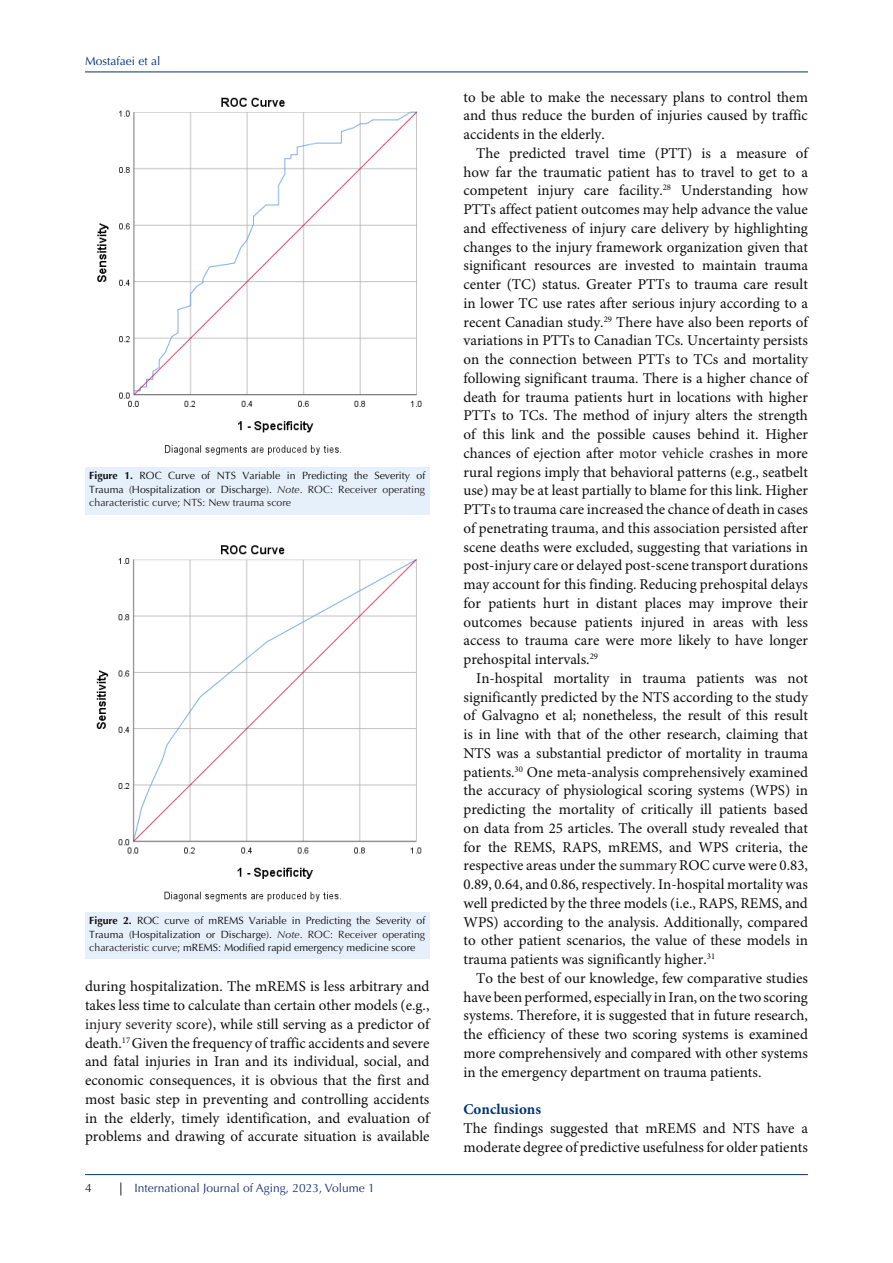
<style>
.page{position:relative;width:893px;height:1263px;background:#fff}
.page>*{position:absolute;margin:0;border:0;box-sizing:border-box;transform-origin:0 0}
.HTML_Preformatted{font:15px/18.8px "Minion Pro";color:#0d0d0d;text-align:justify}
.heading_1{font:700 15px "Minion Pro";color:#053278}
.t1{font:12px "Optima LT Std";color:#213773}
.t2{font:12px "Optima LT Std";color:#053278}
.t3{font:12px "Optima LT Std";color:#231f20}
.t4{font:10.5px/13.5px "Optima LT Std";color:#0d0d0d;text-align:justify}
.s1{font-weight:700}
.s2{font-style:italic;color:#231f20}
.s3{color:#231f20}
</style>
<div class="page">
<hr style="left:85px;top:72px;width:723px;height:1px;background:#053278">
<hr style="left:85px;top:1174px;width:723px;height:1px;background:#053278">
<svg style="left:120px;top:1182px;width:1px;height:13px"></svg>
<div style="left:85px;top:467px;width:344px;height:48px;background:#e6f0fa"></div>
<div style="left:85px;top:912px;width:344px;height:47px;background:#e6f0fa"></div>
<img style="left:97px;top:97px;width:325px;height:358px">
<img style="left:96px;top:545px;width:326px;height:357px">
<p class="t2" style="left:85px;top:54px;width:77px">Mostafaei et al</p>
<p class="t4" style="left:89px;top:469px;width:337px"><span class="s1">Figure 1.</span> ROC Curve of NTS Variable in Predicting the Severity of Trauma (Hospitalization or Discharge). <span class="s2">Note</span><span class="s3">. ROC: Receiver operating characteristic curve; NTS: New trauma score</span></p>
<p class="t4" style="left:89px;top:914px;width:337px"><span class="s1">Figure 2.</span> ROC curve of mREMS Variable in Predicting the Severity of Trauma (Hospitalization or Discharge). <span class="s2">Note</span><span class="s3">. ROC: Receiver operating characteristic curve;</span> mREMS<span class="s3">:</span> Modified rapid emergency medicine score</p>
<p class="HTML_Preformatted" style="left:85px;top:978px;width:346px">during hospitalization. The mREMS is less arbitrary and takes less time to calculate than certain other models (e.g., <span class="s3">injury severity score</span>), while still serving as a predictor of death.<sup>17</sup> Given the frequency of traffic accidents and severe and fatal injuries in Iran and its individual, social, and economic consequences, it is obvious that the first and most basic step in preventing and controlling accidents in the elderly, timely identification, and evaluation of problems and drawing of accurate situation is available</p>
<p class="t3" style="left:85px;top:1180px;width:8px">4</p>
<p class="t1" style="left:134px;top:1180px;width:242px">International Journal of Aging, 2023, Volume 1</p>
<p class="HTML_Preformatted" style="left:463px;top:88px;width:346px">to be able to make the necessary plans to control them and thus reduce the burden of injuries caused by traffic accidents in the elderly.</p>
<p class="HTML_Preformatted" style="left:463px;top:144px;width:346px;text-indent:13px">The predicted travel time (PTT) is a measure of how far the traumatic patient has to travel to get to a competent injury care facility.<sup>28</sup> Understanding how PTTs affect patient outcomes may help advance the value and effectiveness of injury care delivery by highlighting changes to the injury framework organization given that significant resources are invested to maintain trauma center (TC) status. Greater PTTs to trauma care result in lower TC use rates after serious injury according to a recent Canadian study.<sup>29</sup> There have also been reports of variations in PTTs to Canadian TCs. Uncertainty persists on the connection between PTTs to TCs and mortality following significant trauma. There is a higher chance of death for trauma patients hurt in locations with higher PTTs to TCs. The method of injury alters the strength of this link and the possible causes behind it. Higher chances of ejection after <span class="s3">motor vehicle crash</span>es in more rural regions imply that behavioral patterns (e.g., seatbelt use) may be at least partially to blame for this link. Higher PTTs to trauma care increased the chance of death in cases of penetrating trauma, and this association persisted after scene deaths were excluded, suggesting that variations in post-injury care or delayed post-scene transport durations may account for this finding. Reducing prehospital delays for patients hurt in distant places may improve their outcomes because patients injured in areas with less access to trauma care were more likely to have longer prehospital intervals.<sup>29</sup></p>
<p class="HTML_Preformatted" style="left:463px;top:669px;width:346px;text-indent:13px">In-hospital mortality in trauma patients was not significantly predicted by the NTS according to the study of Galvagno et al; nonetheless, the result of this result is in line with that of the other research, claiming that NTS was a substantial predictor of mortality in trauma patients.<sup>30</sup> One meta-analysis comprehensively examined the accuracy of physiological scoring systems (WPS) in predicting the mortality of critically ill patients based on data from 25 articles. The overall study revealed that for the REMS, RAPS, mREMS, and WPS criteria, the respective areas under the <span class="s3">summary</span> ROC curve were 0.83, 0.89, 0.64, and 0.86, respectively. In-hospital mortality was well predicted by the three models (i.e., RAPS, REMS, and WPS) according to the analysis. Additionally, compared to other patient scenarios, the value of these models in trauma patients was significantly higher.<sup>31</sup></p>
<p class="HTML_Preformatted" style="left:463px;top:969px;width:346px;text-indent:13px">To the best of our knowledge, few comparative studies have been performed, especially in Iran, on the two scoring systems. Therefore, it is suggested that in future research, the efficiency of these two scoring systems is examined more comprehensively and compared with other systems in the emergency department on trauma patients.</p>
<p class="heading_1" style="left:463px;top:1099px;width:79px">Conclusions</p>
<p class="HTML_Preformatted" style="left:463px;top:1119px;width:346px">The findings suggested that mREMS and NTS have a moderate degree of predictive usefulness for older patients</p>
</div>
